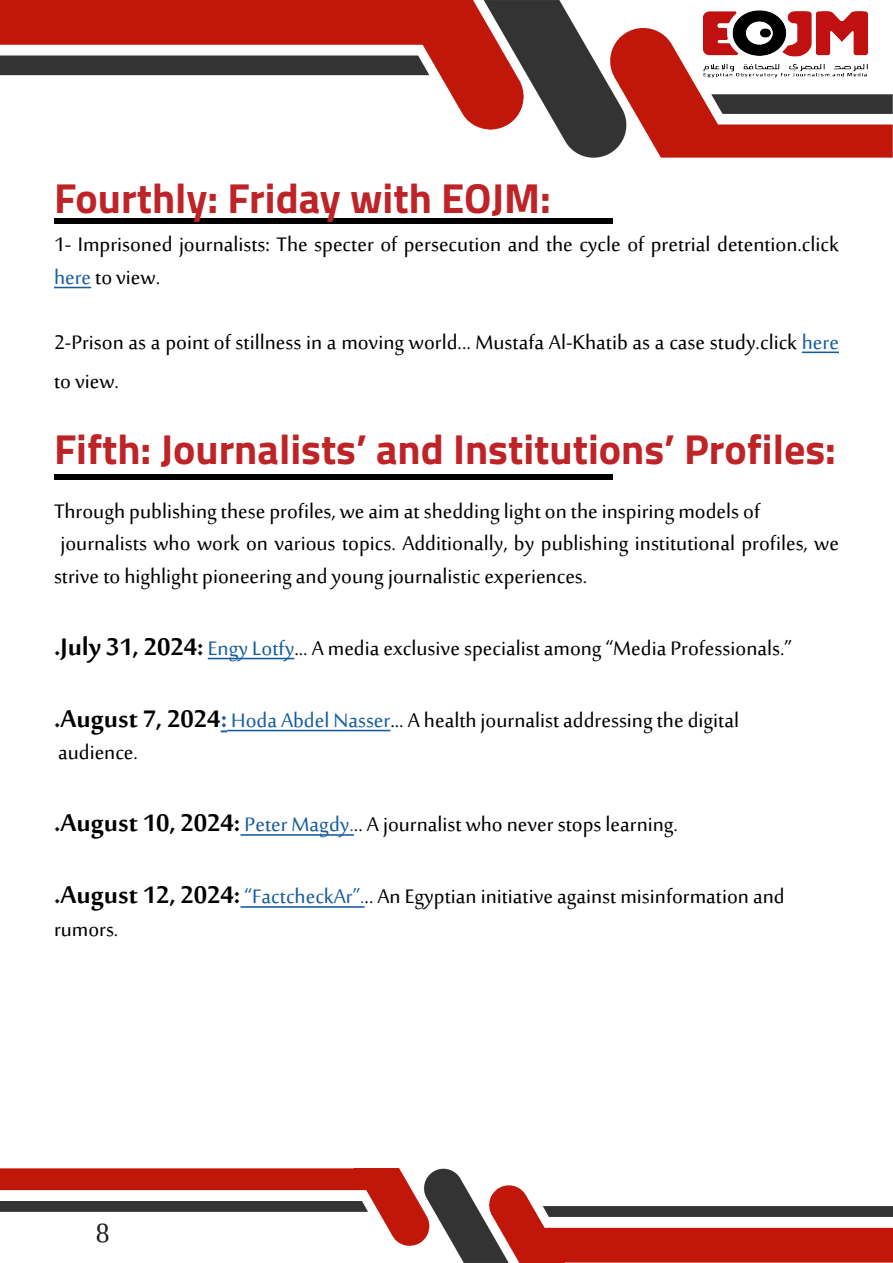
<style>
.page{position:relative;width:893px;height:1263px;background:#fff}
.page>*{position:absolute;margin:0;border:0;box-sizing:border-box;transform-origin:0 0}
.t1{font:700 42px "Cairo";color:#be2427}
.t2{font:36px "Sakkal Majalla";color:#231f20}
.t3{font:27px/32.4px "Sakkal Majalla";color:#000}
.s1{color:#175d9e}
.s2{font-weight:700;font-size:33px}
.s3{font-weight:700;font-size:33px;color:#175d9e}
</style>
<div class="page">
<img style="left:0;top:0;width:893px;height:158px">
<img style="left:0;top:1169px;width:893px;height:94px">
<img style="left:704px;top:11px;width:164px;height:68px">
<div style="left:54px;top:218px;width:558px;height:6px;background:#000"></div>
<hr style="left:54px;top:287px;width:37px;height:1px;background:#175d9e">
<hr style="left:802px;top:352px;width:37px;height:1px;background:#175d9e">
<hr style="left:208px;top:658px;width:86px;height:1px;background:#175d9e">
<svg style="left:221px;top:730px;width:6px;height:2px"></svg>
<hr style="left:227px;top:730px;width:163px;height:1px;background:#175d9e">
<hr style="left:240px;top:834px;width:114px;height:2px;background:#175d9e">
<hr style="left:240px;top:906px;width:125px;height:2px;background:#175d9e">
<div style="left:54px;top:474px;width:558px;height:5px;background:#000"></div>
<p class="t1" style="left:54px;top:164px;width:498px">Fourthly: Friday with EOJM:</p>
<p class="t3" style="left:54px;top:231px;width:786px">1- Imprisoned journalists: The specter of persecution and the cycle of pretrial detention.click <span class="s1">here</span> to view.</p>
<p class="t3" style="left:54px;top:324px;width:786px;line-height:39.6px">2-Prison as a point of stillness in a moving world... Mustafa Al-Khatib as a case study.click <span class="s1">here </span>to view.</p>
<p class="t1" style="left:54px;top:415px;width:783px">Fifth: Journalists’ and Institutions’ Profiles:</p>
<p class="t3" style="left:54px;top:497px;width:708px">Through publishing these profiles, we aim at shedding light on the inspiring models of</p>
<p class="t3" style="left:54px;top:529px;width:786px">journalists who work on various topics. Additionally, by publishing institutional profiles, we strive to highlight pioneering and young journalistic experiences.</p>
<p class="t3" style="left:54px;top:634px;width:739px"><span class="s2">.July 31, 2024:</span><span class="s1">Engy Lotfy</span>... A media exclusive specialist among “Media Professionals.”</p>
<p class="t3" style="left:54px;top:706px;width:687px"><span class="s2">.August 7, 2024</span><span class="s3">:</span> <span class="s1">Hoda Abdel Nasser</span>... A health journalist addressing the digital</p>
<p class="t3" style="left:58px;top:738px;width:81px">audience.</p>
<p class="t3" style="left:54px;top:810px;width:625px"><span class="s2">.August 10, 2024:</span> <span class="s1">Peter Magdy.</span>.. A journalist who never stops learning.</p>
<p class="t3" style="left:54px;top:882px;width:732px"><span class="s2">.August 12, 2024:</span> <span class="s1">“FactcheckAr”.</span>.. An Egyptian initiative against misinformation and</p>
<p class="t3" style="left:54px;top:915px;width:66px">rumors.</p>
<h2 class="t2" style="left:96px;top:1213px;width:16px">8</h2>
</div>
